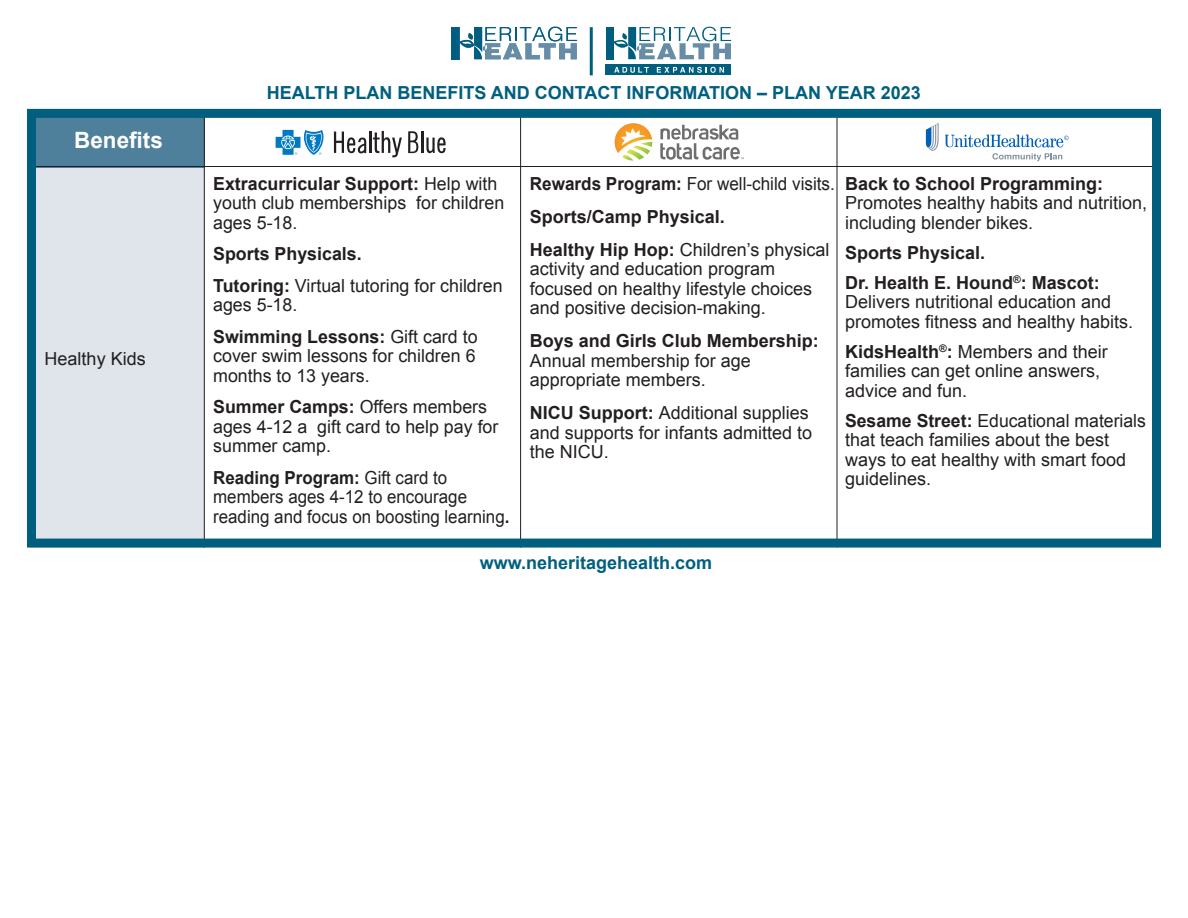
<style>
.page{position:relative;width:1188px;height:918px;background:#fff}
.page>*{position:absolute;margin:0;border:0;box-sizing:border-box;transform-origin:0 0}
.t1{font:700 22.5px "Arial";color:#fff}
.t2{font:18px/19.5px "Arial";color:#231f20}
.t3{font:700 18px/19.5px "Arial";color:#231f20}
.t4{font:18px/19.5px "Arial";color:#231f20;scale:.94 1}
.t5{font:700 18px "Arial";color:#005f7f}
.t6{font:18px "Arial";color:#231f20;scale:.95 1}
.s1{font-weight:400}
.s2{font-weight:700}
</style>
<div class="page">
<div style="left:30px;top:114px;width:175px;height:54px;background:#4e7f9b"></div>
<hr style="left:32px;top:166px;width:1127px;height:1px;background:#231f20">
<svg style="left:992px;top:153px;width:70px;height:8px"></svg>
<svg style="left:945px;top:135px;width:124px;height:12px"></svg>
<svg style="left:926px;top:123px;width:13px;height:28px"></svg>
<hr style="left:369px;top:131px;width:2px;height:22px;background:#231f20">
<svg style="left:373px;top:131px;width:29px;height:26px"></svg>
<hr style="left:421px;top:131px;width:2px;height:22px;background:#231f20">
<svg style="left:408px;top:131px;width:10px;height:22px"></svg>
<svg style="left:334px;top:132px;width:32px;height:21px"></svg>
<svg style="left:426px;top:137px;width:20px;height:16px"></svg>
<svg style="left:276px;top:130px;width:47px;height:25px"></svg>
<svg style="left:660px;top:125px;width:84px;height:35px"></svg>
<svg style="left:615px;top:123px;width:37px;height:38px"></svg>
<hr style="left:837px;top:113px;width:1px;height:435px;background:#231f20">
<hr style="left:520px;top:114px;width:1px;height:434px;background:#231f20">
<div style="left:30px;top:168px;width:175px;height:380px;background:#dfe5eb"></div>
<hr style="left:204px;top:114px;width:1px;height:434px;background:#231f20">
<div style="left:27px;top:109px;width:1134px;height:439px;border:9px solid #005f7f"></div>
<div style="left:606px;top:27px;width:8px;height:32px;background:#005f7f"></div>
<svg style="left:614px;top:27px;width:117px;height:32px"></svg>
<div style="left:606px;top:64px;width:125px;height:11px;background:#005f7f"></div>
<svg style="left:614px;top:67px;width:35px;height:6px"></svg>
<svg style="left:657px;top:67px;width:67px;height:6px"></svg>
<hr style="left:590px;top:27px;width:3px;height:48px;background:#005f7f">
<div style="left:451px;top:27px;width:8px;height:32px;background:#005f7f"></div>
<svg style="left:459px;top:27px;width:118px;height:32px"></svg>
<p class="t1" style="left:74px;top:125px;width:90px">Benefits</p>
<p class="t2" style="left:45px;top:349px;width:103px">Healthy Kids</p>
<p class="t5" style="left:267px;top:81px;width:656px">HEALTH PLAN BENEFITS AND CONTACT INFORMATION – PLAN YEAR 2023</p>
<p class="t3" style="left:416px;top:174px;width:90px;text-indent:-203px">Extracurricular Support: <span class="s1">Help with for children</span></p>
<p class="t2" style="left:213px;top:194px;width:195px">youth club memberships ages 5-18.</p>
<p class="t3" style="left:213px;top:245px;width:150px">Sports Physicals.</p>
<p class="t2" style="left:213px;top:276px;width:291px"><span class="s2">Tutoring:</span> Virtual tutoring for children ages 5-18.</p>
<p class="t2" style="left:213px;top:327px;width:266px;text-align:justify"><span class="s2">Swimming Lessons:</span> Gift card to cover swim lessons for children 6 months to 13 years.</p>
<p class="t2" style="left:317px;top:397px;width:183px;text-indent:-104px"><span class="s2">Summer Camps:</span> Offers members gift card to help pay for</p>
<p class="t2" style="left:213px;top:417px;width:119px">ages 4-12 a summer camp.</p>
<p class="t4" style="left:213px;top:468px;width:317px"><span class="s2">Reading Program:</span> Gift card to members ages 4-12 to encourage reading and focus on boosting learning<span class="s2">.</span></p>
<p class="t6" style="left:530px;top:172px;width:323px"><span class="s2">Rewards Program:</span> For well-child visits.</p>
<p class="t3" style="left:530px;top:207px;width:197px">Sports/Camp Physical.</p>
<p class="t2" style="left:530px;top:240px;width:301px"><span class="s2">Healthy Hip Hop:</span> Children s’ physical activity and education program focused on healthy lifestyle choices and positive decision-making.</p>
<p class="t2" style="left:530px;top:331px;width:291px"><span class="s2">Boys and Girls Club Membership:<br></span>Annual membership for age appropriate members.</p>
<p class="t2" style="left:530px;top:404px;width:284px"><span class="s2">NICU Support:</span> Additional supplies and supports for infants admitted to the NICU.</p>
<p class="t2" style="left:845px;top:174px;width:304px"><span class="s2">Back to School Programming:<br></span>Promotes healthy habits and nutrition, including blender bikes.</p>
<p class="t3" style="left:845px;top:243px;width:142px">Sports Physical.</p>
<p class="t2" style="left:845px;top:273px;width:290px"><span class="s2">Dr. Health E. Hound :</span><sup>®</sup> <span class="s2">Mascot:<br></span>Delivers nutritional education and promotes fitness and healthy habits.</p>
<p class="t2" style="left:845px;top:342px;width:264px"><span class="s2">KidsHealth :</span><sup>®</sup> Members and their families can get online answers, advice and fun.</p>
<p class="t2" style="left:845px;top:411px;width:302px"><span class="s2">Sesame Street:</span> Educational materials that teach families about the best ways to eat healthy with smart food guidelines.</p>
<p class="t5" style="left:480px;top:551px;width:234px">www.neheritagehealth.com</p>
</div>
